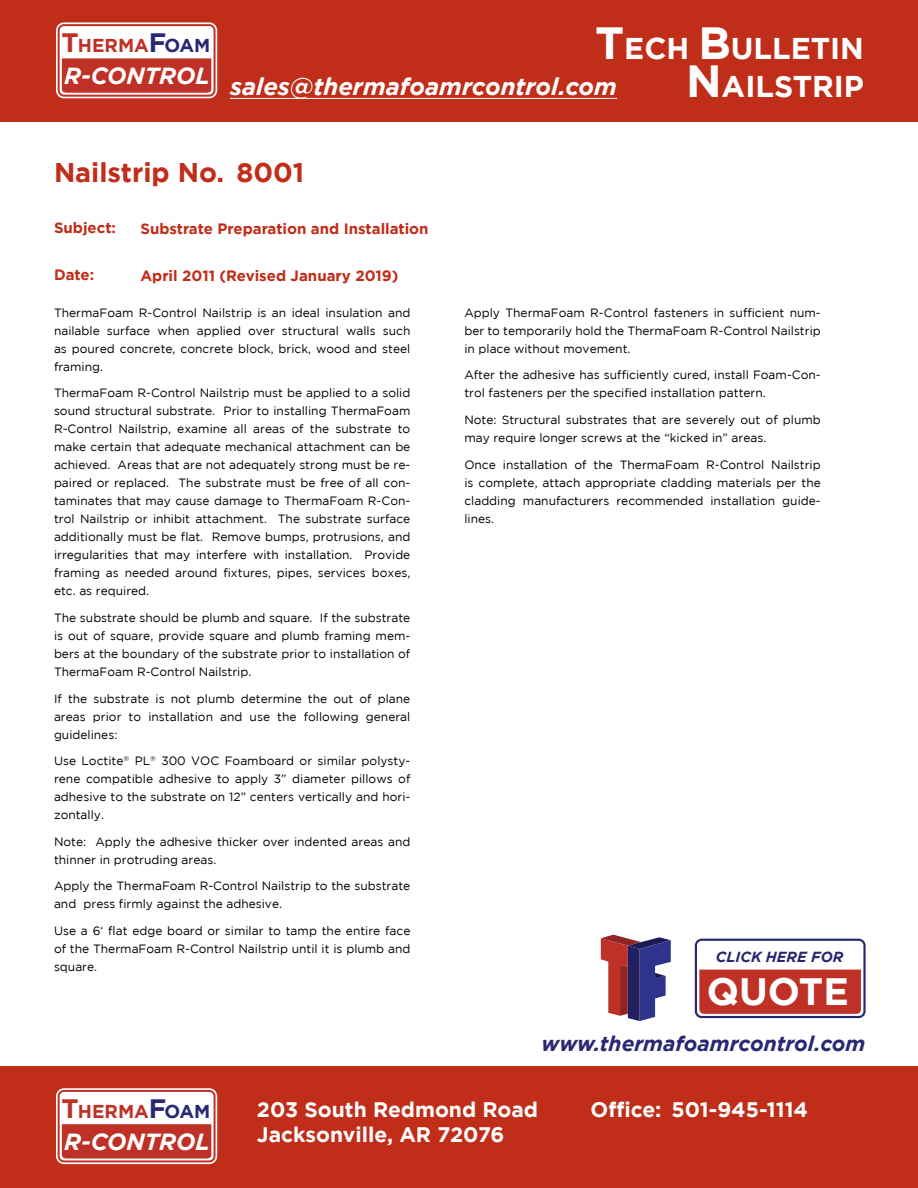
<style>
.page{position:relative;width:918px;height:1188px;background:#fff}
.page>*{position:absolute;margin:0;border:0;box-sizing:border-box;transform-origin:0 0}
.t1{font:700 38.1px "Gotham";color:#fff}
.t2{font:700 30px "Gotham";color:#fff}
.Body_Copy{font:700 27px "Gotham";color:#c02d19}
.t3{font:italic 700 24px "Gotham";color:#fff}
.t4{font:italic 700 23.25px "Gotham";color:#fff}
.t5{font:700 21px/25.2px "Gotham";color:#fff}
.Body_Subhead{font:italic 700 21px "Gotham";color:#292875}
.t6{font:700 18.6px "Gotham";color:#bf3126}
.Technical_Bulletin_H{font:700 15px "Gotham";color:#c02d19}
.Body_Copy_Justified{font:700 15px "Gotham";color:#c02d19}
.t7{font:italic 700 14.55px "Gotham";color:#262770}
.Technical_Bulletin_B{font:12px/18px "Gotham";color:#000;text-align:justify}
.s1{font-size:26.55px}
.s2{font-size:26.55px;color:#292875}
.s3{color:#292875}
.s4{font-size:45px}
</style>
<div class="page">
<div style="left:0;top:0;width:918px;height:122px;background:#c02d19"></div>
<div style="left:56px;top:22px;width:161px;height:76px;border:5px solid #fff;border-radius:5px"></div>
<div style="left:59px;top:25px;width:156px;height:71px;background:#fff;border-radius:5px"></div>
<div style="left:58px;top:24px;width:158px;height:73px;border:2px solid #bf3126;border-radius:5px"></div>
<div style="left:62px;top:58px;width:149px;height:35px;background:#bf3126"></div>
<hr style="left:230px;top:98px;width:387px;height:1px;background:#fff">
<div style="left:0;top:1066px;width:918px;height:122px;background:#c02d19"></div>
<svg style="left:694px;top:938px;width:172px;height:81px"></svg>
<svg style="left:601px;top:935px;width:70px;height:86px"></svg>
<div style="left:56px;top:1088px;width:161px;height:76px;border:5px solid #fff;border-radius:5px"></div>
<div style="left:59px;top:1091px;width:156px;height:70px;background:#fff;border-radius:5px"></div>
<div style="left:58px;top:1090px;width:158px;height:72px;border:2px solid #bf3126;border-radius:5px"></div>
<div style="left:62px;top:1124px;width:149px;height:35px;background:#bf3126"></div>
<p class="t6" style="left:61px;top:35px;width:150px"><span class="s1">T</span>HERMA<span class="s2">F</span><span class="s3">OAM</span></p>
<p class="t4" style="left:64px;top:62px;width:147px">R-CONTROL</p>
<p class="t2" style="left:595px;top:31px;width:270px"><span class="s4">T</span>ECH <span class="s4">B</span>ULLETIN</p>
<p class="t3" style="left:230px;top:73px;width:388px">sales@thermafoamrcontrol.com</p>
<p class="t2" style="left:686px;top:69px;width:179px"><span class="s4">N</span>AILSTRIP</p>
<p class="Body_Copy" style="left:54px;top:157px;width:252px">Nailstrip No. 8001</p>
<p class="Body_Copy_Justified" style="left:54px;top:219px;width:64px">Subject:</p>
<p class="Body_Copy_Justified" style="left:54px;top:266px;width:42px">Date:</p>
<p class="Technical_Bulletin_H" style="left:140px;top:220px;width:290px">Substrate Preparation and Installation</p>
<p class="Technical_Bulletin_H" style="left:140px;top:267px;width:260px">April 2011 (Revised January 2019)</p>
<p class="Technical_Bulletin_B" style="left:54px;top:303px;width:358px">ThermaFoam R-Control Nailstrip is an ideal insulation and nailable surface when applied over structural walls such as poured concrete, concrete block, brick, wood and steel framing.</p>
<p class="Technical_Bulletin_B" style="left:54px;top:384px;width:358px">ThermaFoam R-Control Nailstrip must be applied to a solid sound structural substrate. Prior to installing ThermaFoam R-Control Nailstrip, examine all areas of the substrate to make certain that adequate mechanical attachment can be achieved. Areas that are not adequately strong must be re&shy;paired or replaced. The substrate must be free of all con&shy;taminates that may cause damage to ThermaFoam R-Con&shy;trol Nailstrip or inhibit attachment. The substrate surface additionally must be flat. Remove bumps, protrusions, and irregularities that may interfere with installation. Provide framing as needed around fixtures, pipes, services boxes, etc. as required.</p>
<p class="Technical_Bulletin_B" style="left:54px;top:608px;width:358px">The substrate should be plumb and square. If the substrate is out of square, provide square and plumb framing mem&shy;bers at the boundary of the substrate prior to installation of ThermaFoam R-Control Nailstrip.</p>
<p class="Technical_Bulletin_B" style="left:54px;top:689px;width:358px">If the substrate is not plumb determine the out of plane areas prior to installation and use the following general guidelines:</p>
<p class="Technical_Bulletin_B" style="left:54px;top:752px;width:358px">Use Loctite<sup>®</sup> PL<sup>®</sup> 300 VOC Foamboard or similar polysty&shy;rene compatible adhesive to apply 3” diameter pillows of adhesive to the substrate on 12” centers vertically and hori&shy;zontally.</p>
<p class="Technical_Bulletin_B" style="left:54px;top:832px;width:358px">Note: Apply the adhesive thicker over indented areas and thinner in protruding areas.</p>
<p class="Technical_Bulletin_B" style="left:54px;top:877px;width:358px">Apply the ThermaFoam R-Control Nailstrip to the substrate and press firmly against the adhesive.</p>
<p class="Technical_Bulletin_B" style="left:54px;top:922px;width:358px">Use a 6‘ flat edge board or similar to tamp the entire face of the ThermaFoam R-Control Nailstrip until it is plumb and square.</p>
<p class="Technical_Bulletin_B" style="left:464px;top:303px;width:358px">Apply ThermaFoam R-Control fasteners in sufficient num&shy;ber to temporarily hold the ThermaFoam R-Control Nailstrip in place without movement.</p>
<p class="Technical_Bulletin_B" style="left:464px;top:366px;width:358px">After the adhesive has sufficiently cured, install Foam‑Con&shy;trol fasteners per the specified installation pattern.</p>
<p class="Technical_Bulletin_B" style="left:464px;top:410px;width:358px">Note: Structural substrates that are severely out of plumb may require longer screws at the “kicked in” areas.</p>
<p class="Technical_Bulletin_B" style="left:464px;top:455px;width:358px">Once installation of the ThermaFoam R-Control Nailstrip is complete, attach appropriate cladding materials per the cladding manufacturers recommended installation guide&shy;lines.</p>
<p class="t7" style="left:716px;top:949px;width:129px">CLICK HERE FOR</p>
<p class="t1" style="left:707px;top:970px;width:144px">QUOTE</p>
<p class="Body_Subhead" style="left:542px;top:1032px;width:325px">www.thermafoamrcontrol.com</p>
<p class="t6" style="left:61px;top:1101px;width:150px"><span class="s1">T</span>HERMA<span class="s2">F</span><span class="s3">OAM</span></p>
<p class="t5" style="left:591px;top:1096px;width:219px">Office: 501-945-1114</p>
<p class="t4" style="left:64px;top:1128px;width:147px">R-CONTROL</p>
<p class="t5" style="left:257px;top:1096px;width:283px">203 South Redmond Road<br>Jacksonville, AR 72076</p>
</div>
